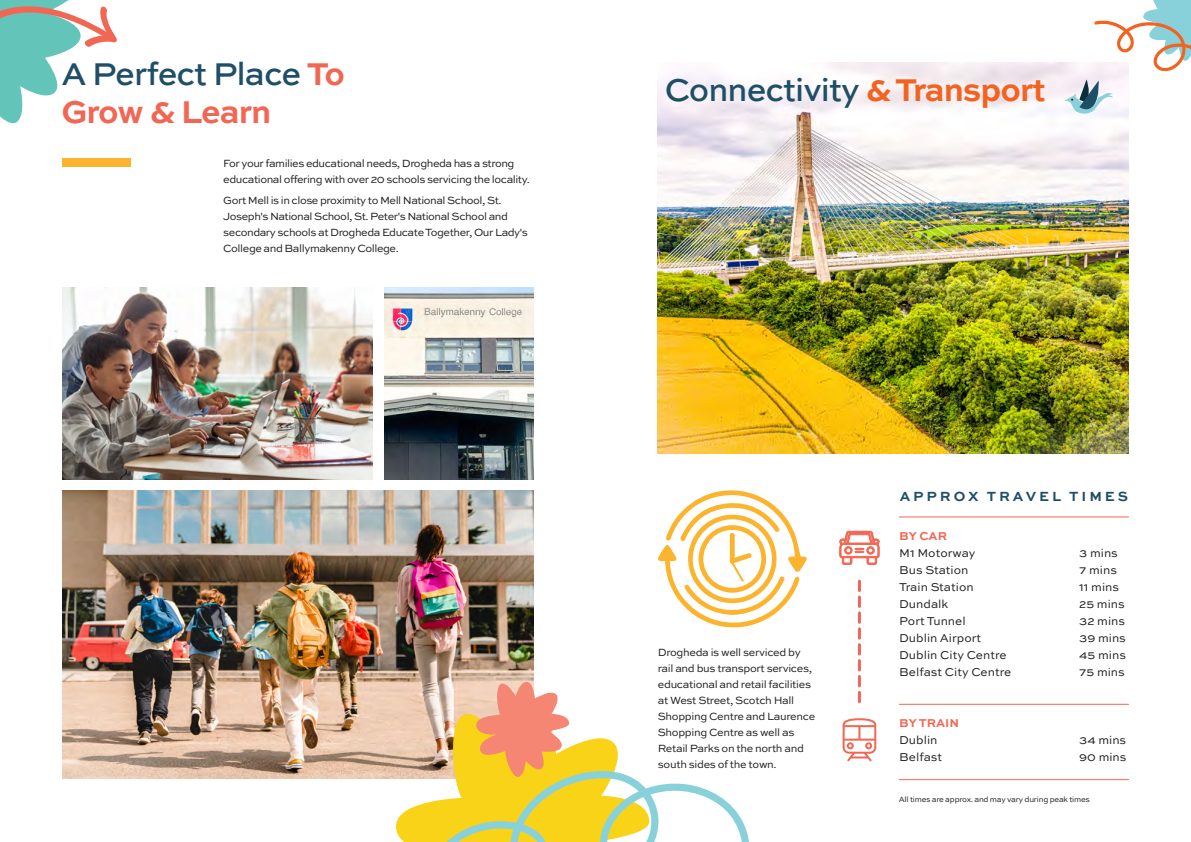
<style>
.page{position:relative;width:1191px;height:842px;background:#fff}
.page>*{position:absolute;margin:0;border:0;box-sizing:border-box;transform-origin:0 0}
.t1{font:500 33.2px/37.6px "Sweet Sans Pro";letter-spacing:-.03em;color:#1e4f66}
.t2{font:700 14px "Sweet Sans Pro";letter-spacing:.21em;color:#1e4f66}
.t3{font:12px "Sweet Sans Pro";color:#231f20}
.t4{font:700 12px "Sweet Sans Pro";color:#f26753}
.t5{font:11px/16px "Sweet Sans Pro";letter-spacing:-.04em;color:#231f20}
.t6{font:8px "Sweet Sans Pro";letter-spacing:-.03em;color:#231f20}
.s1{font-weight:700;color:#f26753}
.s2{font-weight:700;color:#f26321}
</style>
<div class="page">
<img style="left:658px;top:62px;width:470px;height:392px">
<img style="left:62px;top:490px;width:471px;height:289px">
<img style="left:384px;top:288px;width:149px;height:191px">
<img style="left:62px;top:288px;width:310px;height:191px">
<svg style="left:386px;top:682px;width:363px;height:160px"></svg>
<svg style="left:658px;top:490px;width:149px;height:138px"></svg>
<hr style="left:899px;top:516px;width:229px;height:1px;background:#f26753">
<hr style="left:899px;top:704px;width:229px;height:1px;background:#f26753">
<hr style="left:899px;top:779px;width:229px;height:1px;background:#f26753">
<svg style="left:0;top:0;width:117px;height:124px"></svg>
<svg style="left:842px;top:718px;width:34px;height:43px"></svg>
<svg style="left:839px;top:531px;width:41px;height:171px"></svg>
<svg style="left:1064px;top:0;width:127px;height:114px"></svg>
<div style="left:62px;top:158px;width:69px;height:9px;background:#fcb42e"></div>
<p class="t1" style="left:61px;top:54px;width:285px">A Perfect Place <span class="s1">To<br>Grow &amp; Learn</span></p>
<p class="t5" style="left:223px;top:155px;width:308px">For your families educational needs, Drogheda has a strong educational offering with over 20 schools servicing the locality.</p>
<p class="t5" style="left:223px;top:192px;width:306px">Gort Mell is in close proximity to Mell National School, St.<br>Joseph's National School, St. Peter's National School and secondary schools at Drogheda Educate Together, Our Lady's College and Ballymakenny College.</p>
<p class="t1" style="left:664px;top:69px;width:383px">Connectivity <span class="s2">&amp; Transport</span></p>
<p class="t5" style="left:658px;top:644px;width:159px">Drogheda is well serviced by rail and bus transport services, educational and retail facilities at West Street, Scotch Hall<br>Shopping Centre and Laurence<br>Shopping Centre as well as<br>Retail Parks on the north and south sides of the town.</p>
<p class="t2" style="left:899px;top:486px;width:230px">APPROX TRAVEL TIMES</p>
<p class="t4" style="left:899px;top:527px;width:49px">BY CAR</p>
<p class="t3" style="left:899px;top:544px;width:78px">M1 Motorway</p>
<p class="t3" style="left:1079px;top:544px;width:40px">3 mins</p>
<p class="t3" style="left:899px;top:561px;width:71px">Bus Station</p>
<p class="t3" style="left:1079px;top:561px;width:39px">7 mins</p>
<p class="t3" style="left:899px;top:578px;width:76px">Train Station</p>
<p class="t3" style="left:1079px;top:578px;width:41px">11 mins</p>
<p class="t3" style="left:899px;top:595px;width:51px">Dundalk</p>
<p class="t3" style="left:1079px;top:595px;width:47px">25 mins</p>
<p class="t3" style="left:899px;top:612px;width:68px">Port Tunnel</p>
<p class="t3" style="left:1079px;top:612px;width:47px">32 mins</p>
<p class="t3" style="left:899px;top:629px;width:83px">Dublin Airport</p>
<p class="t3" style="left:1079px;top:629px;width:48px">39 mins</p>
<p class="t3" style="left:899px;top:646px;width:109px">Dublin City Centre</p>
<p class="t3" style="left:1079px;top:646px;width:48px">45 mins</p>
<p class="t3" style="left:899px;top:663px;width:114px">Belfast City Centre</p>
<p class="t3" style="left:1079px;top:663px;width:47px">75 mins</p>
<p class="t4" style="left:899px;top:714px;width:61px">BY TRAIN</p>
<p class="t3" style="left:899px;top:731px;width:40px">Dublin</p>
<p class="t3" style="left:1079px;top:731px;width:48px">34 mins</p>
<p class="t3" style="left:899px;top:748px;width:44px">Belfast</p>
<p class="t3" style="left:1079px;top:748px;width:49px">90 mins</p>
<p class="t6" style="left:898px;top:794px;width:193px">All times are approx. and may vary during peak times</p>
</div>
